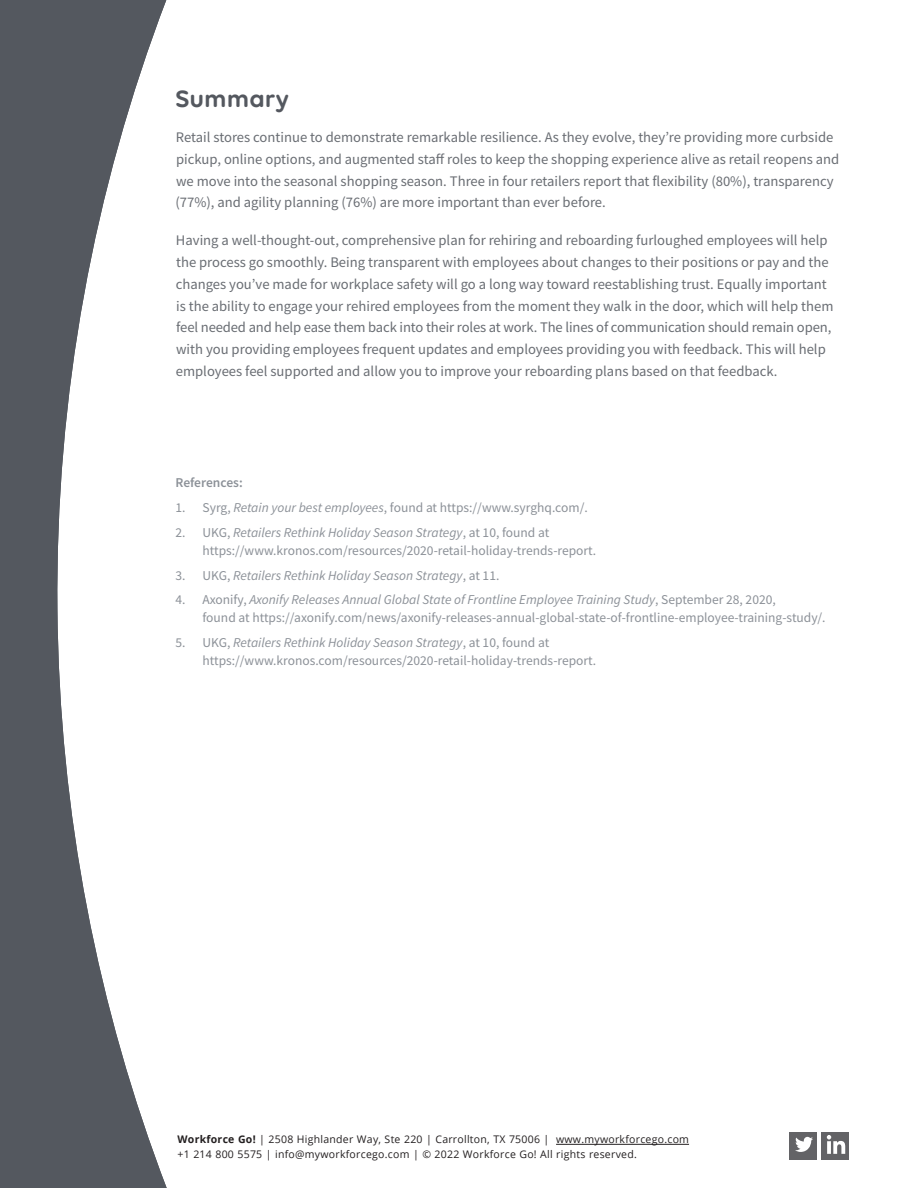
<style>
.page{position:relative;width:918px;height:1188px;background:#fff}
.page>*{position:absolute;margin:0;border:0;box-sizing:border-box;transform-origin:0 0}
.head_2_-_medium{font:600 25.5px "Volte Rounded";color:#54585f}
.body_-_default_tex{font:14.7px/21.8px "Source Sans Pro";color:#696d73}
.t1{font:13.5px/18px "Source Sans Pro";color:#8c9198}
.t2{font:italic 13.5px "Source Sans Pro";color:#8c9198}
.footnote_-_header{font:600 13.5px "Source Sans Pro";letter-spacing:-.005em;color:#8c9198}
.t3{font:10.5px/15px "Open Sans";letter-spacing:.025em;color:#231f20}
.s1{font-style:italic}
.s2{font-style:normal}
.s3{font-weight:700}
</style>
<div class="page">
<svg style="left:0;top:0;width:167px;height:1188px;fill:#54585f"></svg>
<hr style="left:556px;top:1144px;width:133px;height:1px;background:#231f20">
<div style="left:821px;top:1132px;width:27px;height:28px;background:#636366"></div>
<svg style="left:827px;top:1135px;width:18px;height:19px"></svg>
<div style="left:789px;top:1132px;width:27px;height:28px;background:#636366"></div>
<svg style="left:795px;top:1137px;width:18px;height:15px"></svg>
<p class="head_2_-_medium" style="left:175px;top:84px;width:115px">Summary</p>
<p class="body_-_default_tex" style="left:175px;top:126px;width:665px">Retail stores continue to demonstrate remarkable resilience. As they evolve, they’re providing more curbside pickup, online options, and augmented staff roles to keep the shopping experience alive as retail reopens and we move into the seasonal shopping season. Three in four retailers report that flexibility (80%), transparency (77%), and agility planning (76%) are more important than ever before.</p>
<p class="body_-_default_tex" style="left:176px;top:229px;width:659px">Having a well-thought-out, comprehensive plan for rehiring and reboarding furloughed employees will help the process go smoothly. Being transparent with employees about changes to their positions or pay and the changes you’ve made for workplace safety will go a long way toward reestablishing trust. Equally important is the ability to engage your rehired employees from the moment they walk in the door, which will help them feel needed and help ease them back into their roles at work. The lines of communication should remain open, with you providing employees frequent updates and employees providing you with feedback. This will help employees feel supported and allow you to improve your reboarding plans based on that feedback.</p>
<p class="footnote_-_header" style="left:176px;top:474px;width:69px">References:</p>
<p class="t1" style="left:176px;top:499px;width:414px">1. Syrg, <span class="s1">Retain your best employees</span>, found at https://www.syrghq.com/.</p>
<p class="t1" style="left:202px;top:523px;width:395px;text-indent:-27px">2. UKG, <span class="s1">Retailers Rethink Holiday Season Strategy</span>, at 10, found at https://www.kronos.com/resources/2020-retail-holiday-trends-report.</p>
<p class="t2" style="left:176px;top:567px;width:325px"><span class="s2">3. UKG,</span> Retailers Rethink Holiday Season Strategy<span class="s2">, at 11.</span></p>
<p class="t1" style="left:202px;top:591px;width:625px;text-indent:-27px">4. Axonify, <span class="s1">Axonify Releases Annual Global State of Frontline Employee Training Study</span>, September 28, 2020,<br>found at https://axonify.com/news/axonify-releases-annual-global-state-of-frontline-employee-training-study/.</p>
<p class="t1" style="left:202px;top:634px;width:395px;text-indent:-27px">5. UKG, <span class="s1">Retailers Rethink Holiday Season Strategy</span>, at 10, found at https://www.kronos.com/resources/2020-retail-holiday-trends-report.</p>
<p class="t3" style="left:178px;top:1131px;width:513px"><span class="s3">Workforce Go!</span> | 2508 Highlander Way, Ste 220 | Carrollton, TX 75006 | www.myworkforcego.com +1 214 800 5575 | info@myworkforcego.com | © 2022 Workforce Go! All rights reserved.</p>
</div>
